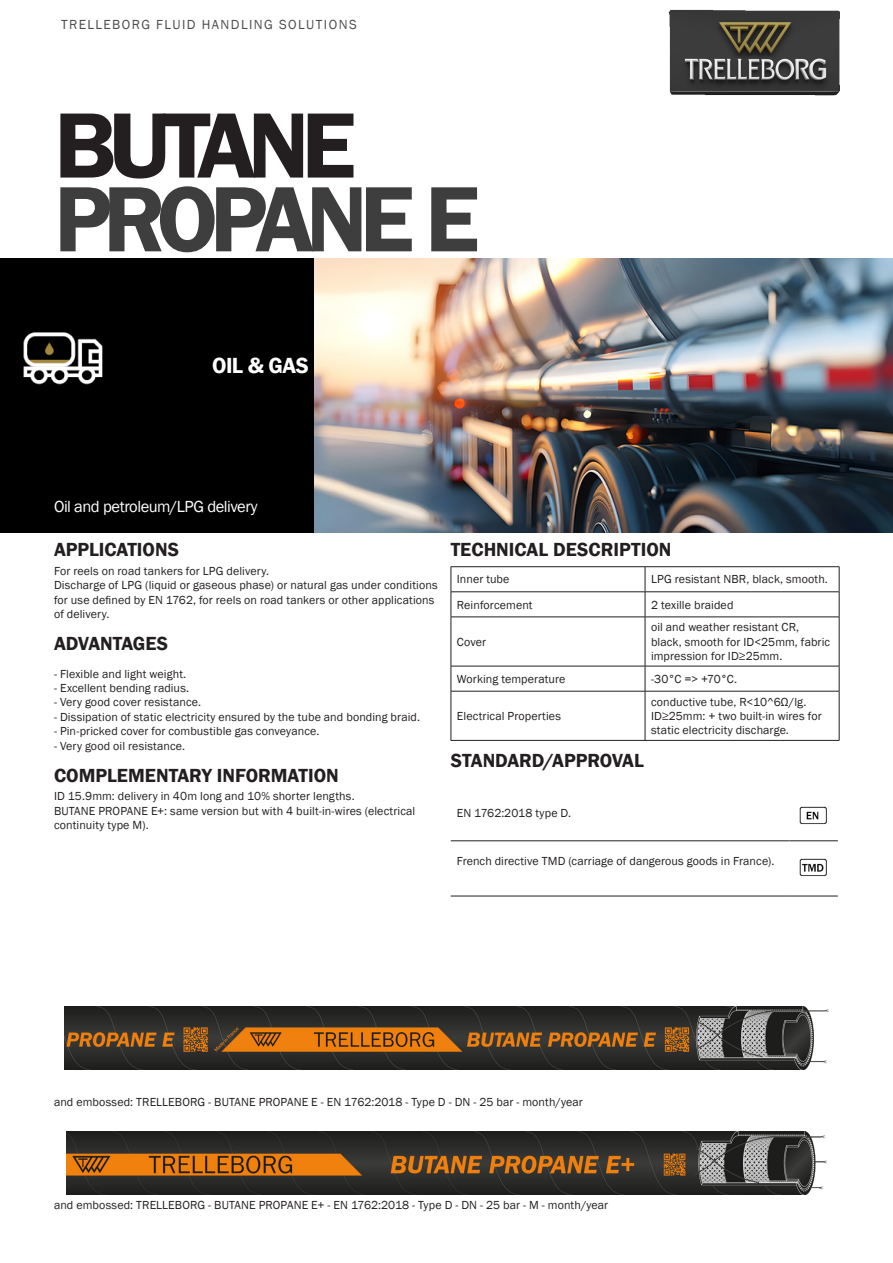
<style>
.page{position:relative;width:893px;height:1263px;background:#fff}
.page>*{position:absolute;margin:0;border:0;box-sizing:border-box;transform-origin:0 0}
._002_PRODUCT_NAME_1{font:600 96px "Franklin Gothic";letter-spacing:-.09em;color:#3e3e3f}
._002_PRODUCT_NAME_1-2{font:600 96px "Franklin Gothic";letter-spacing:-.085em;color:#231f20}
._004_MARKET_SEGMENT{font:600 22.5px "Franklin Gothic";letter-spacing:-.02em;color:#fff}
.Title_Bold{font:600 19.5px "Franklin Gothic";color:#231f20}
._005_APPLICATION{font:16.5px "Franklin Gothic";letter-spacing:-.03em;color:#fff}
.t1{font:13.5px "Franklin Gothic";letter-spacing:.105em;color:#231f20}
.Text_8_PT{font:12px/14.4px "Franklin Gothic";letter-spacing:.01em;color:#231f20}
.TableBody{font:12px/14.4px "Franklin Gothic";letter-spacing:.01em;color:#231f20}
._006_TITRE{font:12px "Franklin Gothic";letter-spacing:.01em;color:#231f20}
</style>
<div class="page">
<div style="left:0;top:258px;width:315px;height:275px;background:#000"></div>
<img style="left:668px;top:9px;width:172px;height:87px">
<hr style="left:451px;top:566px;width:194px;height:1px;background:#231f20">
<hr style="left:645px;top:566px;width:194px;height:1px;background:#231f20">
<hr style="left:451px;top:591px;width:194px;height:1px;background:#231f20">
<svg style="left:451px;top:567px;width:1px;height:50px"></svg>
<hr style="left:645px;top:591px;width:194px;height:1px;background:#231f20">
<svg style="left:645px;top:567px;width:1px;height:50px"></svg>
<svg style="left:839px;top:567px;width:1px;height:50px"></svg>
<hr style="left:451px;top:617px;width:194px;height:1px;background:#231f20">
<hr style="left:451px;top:617px;width:1px;height:49px;background:#231f20">
<hr style="left:645px;top:617px;width:194px;height:1px;background:#231f20">
<hr style="left:645px;top:617px;width:1px;height:49px;background:#231f20">
<hr style="left:839px;top:617px;width:1px;height:49px;background:#231f20">
<hr style="left:451px;top:666px;width:194px;height:1px;background:#231f20">
<svg style="left:451px;top:666px;width:1px;height:25px"></svg>
<hr style="left:645px;top:666px;width:194px;height:1px;background:#231f20">
<svg style="left:645px;top:666px;width:1px;height:25px"></svg>
<svg style="left:839px;top:666px;width:1px;height:25px"></svg>
<hr style="left:451px;top:691px;width:194px;height:1px;background:#231f20">
<hr style="left:451px;top:691px;width:1px;height:49px;background:#231f20">
<hr style="left:645px;top:691px;width:194px;height:1px;background:#231f20">
<hr style="left:645px;top:691px;width:1px;height:49px;background:#231f20">
<hr style="left:839px;top:691px;width:1px;height:49px;background:#231f20">
<hr style="left:451px;top:740px;width:194px;height:1px;background:#231f20">
<hr style="left:645px;top:740px;width:194px;height:1px;background:#231f20">
<hr style="left:451px;top:840px;width:338px;height:1px;background:#231f20">
<hr style="left:789px;top:840px;width:49px;height:1px;background:#231f20">
<hr style="left:451px;top:896px;width:338px;height:1px;background:#231f20">
<hr style="left:789px;top:896px;width:49px;height:1px;background:#231f20">
<img style="left:799px;top:806px;width:28px;height:19px">
<img style="left:799px;top:858px;width:28px;height:19px">
<img style="left:64px;top:1006px;width:764px;height:64px">
<img style="left:66px;top:1131px;width:760px;height:63px">
<img style="left:315px;top:258px;width:578px;height:275px">
<p class="t1" style="left:61px;top:16px;width:297px">TRELLEBORG FLUID HANDLING SOLUTIONS</p>
<p class="_002_PRODUCT_NAME_1-2" style="left:54px;top:86px;width:304px">BUTANE</p>
<p class="_002_PRODUCT_NAME_1" style="left:54px;top:160px;width:427px">PROPANE E</p>
<p class="_004_MARKET_SEGMENT" style="left:212px;top:351px;width:98px">OIL &amp; GAS</p>
<p class="_005_APPLICATION" style="left:54px;top:496px;width:205px">Oil and petroleum/LPG delivery</p>
<p class="Title_Bold" style="left:54px;top:538px;width:127px">APPLICATIONS</p>
<p class="Text_8_PT" style="left:54px;top:564px;width:385px">For reels on road tankers for LPG delivery.<br>Discharge of LPG (liquid or gaseous phase) or natural gas under conditions for use defined by EN 1762, for reels on road tankers or other applications of delivery.</p>
<p class="Title_Bold" style="left:54px;top:632px;width:116px">ADVANTAGES</p>
<p class="_006_TITRE" style="left:54px;top:666px;width:134px">- Flexible and light weight.</p>
<p class="_006_TITRE" style="left:54px;top:680px;width:137px">- Excellent bending radius.</p>
<p class="_006_TITRE" style="left:54px;top:695px;width:149px">- Very good cover resistance.</p>
<p class="_006_TITRE" style="left:54px;top:709px;width:368px">- Dissipation of static electricity ensured by the tube and bonding braid.</p>
<p class="_006_TITRE" style="left:54px;top:724px;width:267px">- Pin-pricked cover for combustible gas conveyance.</p>
<p class="_006_TITRE" style="left:54px;top:738px;width:133px">- Very good oil resistance.</p>
<p class="Title_Bold" style="left:54px;top:763px;width:286px">COMPLEMENTARY INFORMATION</p>
<p class="Text_8_PT" style="left:54px;top:789px;width:363px">ID 15.9mm: delivery in 40m long and 10% shorter lengths.<br>BUTANE PROPANE E+: same version but with 4 built-in-wires (electrical continuity type M).</p>
<p class="Title_Bold" style="left:451px;top:538px;width:222px">TECHNICAL DESCRIPTION</p>
<p class="TableBody" style="left:457px;top:572px;width:54px">Inner tube</p>
<p class="TableBody" style="left:651px;top:572px;width:178px">LPG resistant NBR, black, smooth.</p>
<p class="TableBody" style="left:457px;top:598px;width:77px">Reinforcement</p>
<p class="TableBody" style="left:651px;top:598px;width:84px">2 texille braided</p>
<p class="TableBody" style="left:457px;top:635px;width:31px">Cover</p>
<p class="TableBody" style="left:651px;top:620px;width:181px">oil and weather resistant CR, black, smooth for ID&lt;25mm, fabric impression for ID≥25mm.</p>
<p class="TableBody" style="left:457px;top:672px;width:110px">Working temperature</p>
<p class="TableBody" style="left:651px;top:672px;width:88px">-30°C =&gt; +70°C.</p>
<p class="TableBody" style="left:457px;top:709px;width:106px">Electrical Properties</p>
<p class="TableBody" style="left:651px;top:695px;width:172px">conductive tube, R&lt;10^6Ω/lg.<br>ID≥25mm: + two built-in wires for static electricity discharge.</p>
<p class="Title_Bold" style="left:451px;top:748px;width:195px">STANDARD/APPROVAL</p>
<p class="TableBody" style="left:457px;top:806px;width:116px">EN 1762:2018 type D.</p>
<p class="TableBody" style="left:457px;top:854px;width:319px">French directive TMD (carriage of dangerous goods in France).</p>
<p class="Text_8_PT" style="left:54px;top:1095px;width:530px">and embossed: TRELLEBORG - BUTANE PROPANE E - EN 1762:2018 - Type D - DN - 25 bar - month/year</p>
<p class="Text_8_PT" style="left:54px;top:1198px;width:556px">and embossed: TRELLEBORG - BUTANE PROPANE E+ - EN 1762:2018 - Type D - DN - 25 bar - M - month/year</p>
</div>
